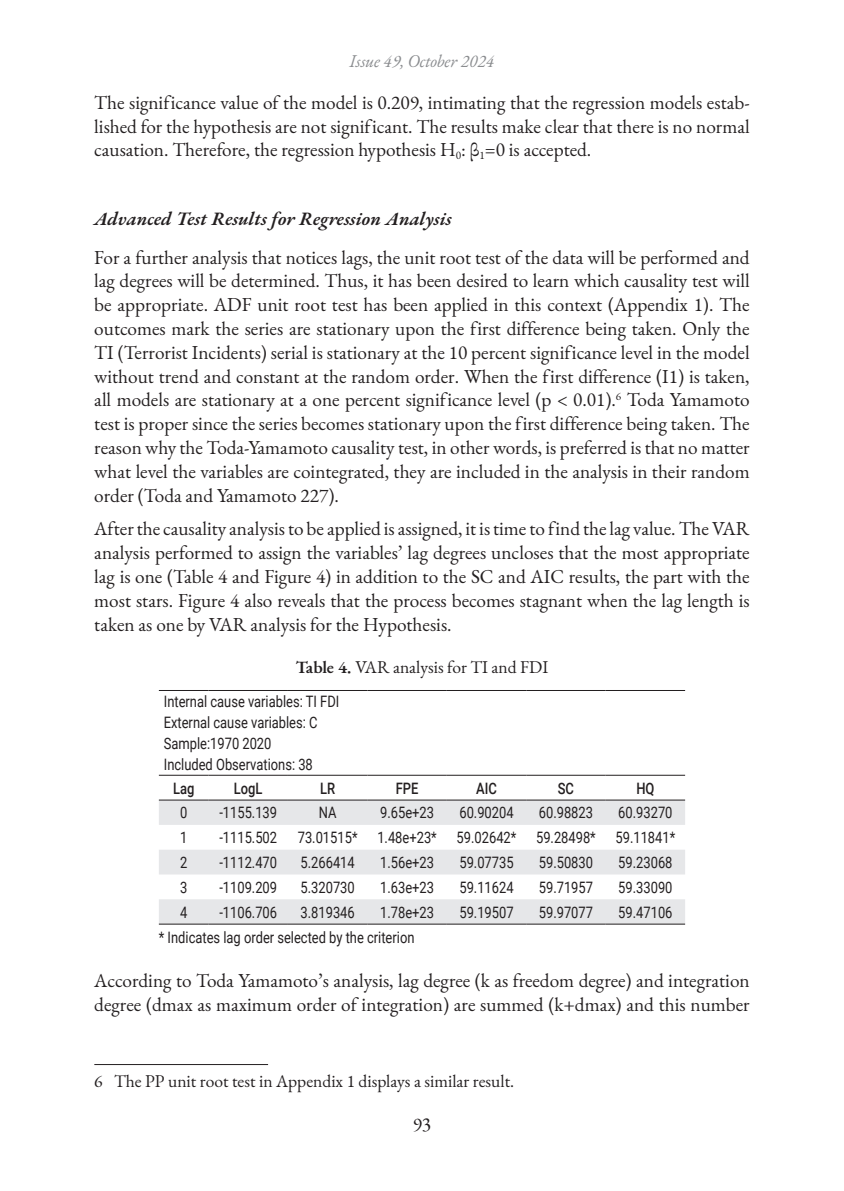
<style>
.page{position:relative;width:844px;height:1191px;background:#fff}
.page>*{position:absolute;margin:0;border:0;box-sizing:border-box;transform-origin:0 0}
.text{font:19.25px/23.8px "EB Garamond";color:#231f20;text-align:justify}
.titlu_2_bold_italic{font:italic 600 19.25px "EB Garamond";color:#231f20}
.note{font:17.5px "EB Garamond";color:#231f20}
.figuri___tabele{font:17.5px "EB Garamond";color:#231f20}
.t1{font:italic 17.5px "EB Garamond";color:#8a8c8f}
.tebele_interior{font:15.75px "Roboto";color:#231f20;scale:.82 1}
.figuri___tabele-2{font:15.75px "Roboto";color:#231f20;scale:.82 1}
.tebele_interior-2{font:500 15.75px "Roboto";color:#231f20;scale:.82 1}
.s1{font-weight:600}
</style>
<div class="page">
<svg style="left:159px;top:800px;width:526px;height:123px;fill:#e6e7e9"></svg>
<hr style="left:159px;top:690px;width:49px;height:1px;background:#231f20">
<hr style="left:208px;top:690px;width:80px;height:1px;background:#231f20">
<hr style="left:288px;top:690px;width:79px;height:1px;background:#231f20">
<hr style="left:367px;top:690px;width:79px;height:1px;background:#231f20">
<hr style="left:446px;top:690px;width:80px;height:1px;background:#231f20">
<hr style="left:526px;top:690px;width:79px;height:1px;background:#231f20">
<hr style="left:605px;top:690px;width:80px;height:1px;background:#231f20">
<hr style="left:159px;top:923px;width:49px;height:1px;background:#231f20">
<hr style="left:208px;top:923px;width:80px;height:1px;background:#231f20">
<hr style="left:288px;top:923px;width:79px;height:1px;background:#231f20">
<hr style="left:367px;top:923px;width:79px;height:1px;background:#231f20">
<hr style="left:446px;top:923px;width:80px;height:1px;background:#231f20">
<hr style="left:526px;top:923px;width:79px;height:1px;background:#231f20">
<hr style="left:605px;top:923px;width:80px;height:1px;background:#231f20">
<hr style="left:159px;top:775px;width:49px;height:1px;background:#231f20">
<hr style="left:208px;top:775px;width:80px;height:1px;background:#231f20">
<hr style="left:288px;top:775px;width:79px;height:1px;background:#231f20">
<hr style="left:367px;top:775px;width:79px;height:1px;background:#231f20">
<hr style="left:446px;top:775px;width:80px;height:1px;background:#231f20">
<hr style="left:526px;top:775px;width:79px;height:1px;background:#231f20">
<hr style="left:605px;top:775px;width:80px;height:1px;background:#231f20">
<hr style="left:159px;top:799px;width:49px;height:1px;background:#231f20">
<hr style="left:208px;top:799px;width:80px;height:1px;background:#231f20">
<hr style="left:288px;top:799px;width:79px;height:1px;background:#231f20">
<hr style="left:367px;top:799px;width:79px;height:1px;background:#231f20">
<hr style="left:446px;top:799px;width:80px;height:1px;background:#231f20">
<hr style="left:526px;top:799px;width:79px;height:1px;background:#231f20">
<hr style="left:605px;top:799px;width:80px;height:1px;background:#231f20">
<hr style="left:94px;top:1064px;width:174px;height:1px;background:#231f20">
<p class="t1" style="left:349px;top:50px;width:146px">Issue 49, October 2024</p>
<p class="text" style="left:94px;top:90px;width:656px">The significance value of the model is 0.209, intimating that the regression models estab&shy;lished for the hypothesis are not significant. The results make clear that there is no normal causation. Therefore, the regression hypothesis H<sub>0</sub>: β<sub>1</sub>=0 is accepted.</p>
<p class="titlu_2_bold_italic" style="left:94px;top:205px;width:359px">Advanced Test Results for Regression Analysis</p>
<p class="text" style="left:94px;top:245px;width:656px">For a further analysis that notices lags, the unit root test of the data will be performed and lag degrees will be determined. Thus, it has been desired to learn which causality test will be appropriate. ADF unit root test has been applied in this context (Appendix 1). The outcomes mark the series are stationary upon the first difference being taken. Only the TI (Terrorist Incidents) serial is stationary at the 10 percent significance level in the model without trend and constant at the random order. When the first difference (I1) is taken, all models are stationary at a one percent significance level (p &lt; 0.01).<sup>6</sup> Toda Yamamoto test is proper since the series becomes stationary upon the first difference being taken. The reason why the Toda-Yamamoto causality test, in other words, is preferred is that no matter what level the variables are cointegrated, they are included in the analysis in their random order (Toda and Yamamoto 227).</p>
<p class="text" style="left:94px;top:517px;width:656px">After the causality analysis to be applied is assigned, it is time to find the lag value. The VAR analysis performed to assign the variables’ lag degrees uncloses that the most appropriate lag is one (Table 4 and Figure 4) in addition to the SC and AIC results, the part with the most stars. Figure 4 also reveals that the process becomes stagnant when the lag length is taken as one by VAR analysis for the Hypothesis.</p>
<p class="figuri___tabele" style="left:295px;top:656px;width:254px"><span class="s1">Table 4.</span> VAR analysis for TI and FDI</p>
<p class="tebele_interior" style="left:164px;top:690px;width:215px">Internal cause variables: TI FDI</p>
<p class="tebele_interior" style="left:164px;top:711px;width:189px">External cause variables: C</p>
<p class="tebele_interior" style="left:164px;top:732px;width:133px">Sample:1970 2020</p>
<p class="tebele_interior" style="left:164px;top:753px;width:183px">Included Observations: 38</p>
<p class="tebele_interior-2" style="left:173px;top:777px;width:27px">Lag</p>
<p class="tebele_interior-2" style="left:234px;top:777px;width:36px">LogL</p>
<p class="tebele_interior-2" style="left:320px;top:777px;width:20px">LR</p>
<p class="tebele_interior-2" style="left:395px;top:777px;width:29px">FPE</p>
<p class="tebele_interior-2" style="left:476px;top:777px;width:27px">AIC</p>
<p class="tebele_interior-2" style="left:557px;top:777px;width:21px">SC</p>
<p class="tebele_interior-2" style="left:636px;top:777px;width:24px">HQ</p>
<p class="tebele_interior" style="left:180px;top:801px;width:10px">0</p>
<p class="tebele_interior" style="left:219px;top:801px;width:72px">-1155.139</p>
<p class="tebele_interior" style="left:319px;top:801px;width:23px">NA</p>
<p class="tebele_interior" style="left:380px;top:801px;width:67px">9.65e+23</p>
<p class="tebele_interior" style="left:459px;top:801px;width:68px">60.90204</p>
<p class="tebele_interior" style="left:538px;top:801px;width:68px">60.98823</p>
<p class="tebele_interior" style="left:618px;top:801px;width:68px">60.93270</p>
<p class="tebele_interior" style="left:180px;top:826px;width:10px">1</p>
<p class="tebele_interior" style="left:219px;top:826px;width:72px">-1115.502</p>
<p class="tebele_interior" style="left:298px;top:826px;width:74px">73.01515*</p>
<p class="tebele_interior" style="left:377px;top:826px;width:74px">1.48e+23*</p>
<p class="tebele_interior" style="left:456px;top:826px;width:74px">59.02642*</p>
<p class="tebele_interior" style="left:536px;top:826px;width:74px">59.28498*</p>
<p class="tebele_interior" style="left:615px;top:826px;width:74px">59.11841*</p>
<p class="tebele_interior" style="left:180px;top:851px;width:10px">2</p>
<p class="tebele_interior" style="left:219px;top:851px;width:72px">-1112.470</p>
<p class="tebele_interior" style="left:300px;top:851px;width:68px">5.266414</p>
<p class="tebele_interior" style="left:380px;top:851px;width:67px">1.56e+23</p>
<p class="tebele_interior" style="left:459px;top:851px;width:68px">59.07735</p>
<p class="tebele_interior" style="left:538px;top:851px;width:68px">59.50830</p>
<p class="tebele_interior" style="left:618px;top:851px;width:68px">59.23068</p>
<p class="tebele_interior" style="left:180px;top:876px;width:10px">3</p>
<p class="tebele_interior" style="left:219px;top:876px;width:72px">-1109.209</p>
<p class="tebele_interior" style="left:300px;top:876px;width:68px">5.320730</p>
<p class="tebele_interior" style="left:380px;top:876px;width:67px">1.63e+23</p>
<p class="tebele_interior" style="left:459px;top:876px;width:68px">59.11624</p>
<p class="tebele_interior" style="left:538px;top:876px;width:68px">59.71957</p>
<p class="tebele_interior" style="left:618px;top:876px;width:68px">59.33090</p>
<p class="tebele_interior" style="left:180px;top:901px;width:10px">4</p>
<p class="tebele_interior" style="left:219px;top:901px;width:72px">-1106.706</p>
<p class="tebele_interior" style="left:300px;top:901px;width:68px">3.819346</p>
<p class="tebele_interior" style="left:380px;top:901px;width:67px">1.78e+23</p>
<p class="tebele_interior" style="left:459px;top:901px;width:68px">59.19507</p>
<p class="tebele_interior" style="left:538px;top:901px;width:68px">59.97077</p>
<p class="tebele_interior" style="left:618px;top:901px;width:68px">59.47106</p>
<p class="figuri___tabele-2" style="left:159px;top:926px;width:313px">* Indicates lag order selected by the criterion</p>
<p class="text" style="left:94px;top:968px;width:656px">According to Toda Yamamoto’s analysis, lag degree (k as freedom degree) and integration degree (dmax as maximum order of integration) are summed (k+dmax) and this number</p>
<p class="note" style="left:94px;top:1069px;width:421px">6 The PP unit root test in Appendix 1 displays a similar result.</p>
<p class="text" style="left:412px;top:1112px;width:20px">93</p>
</div>
